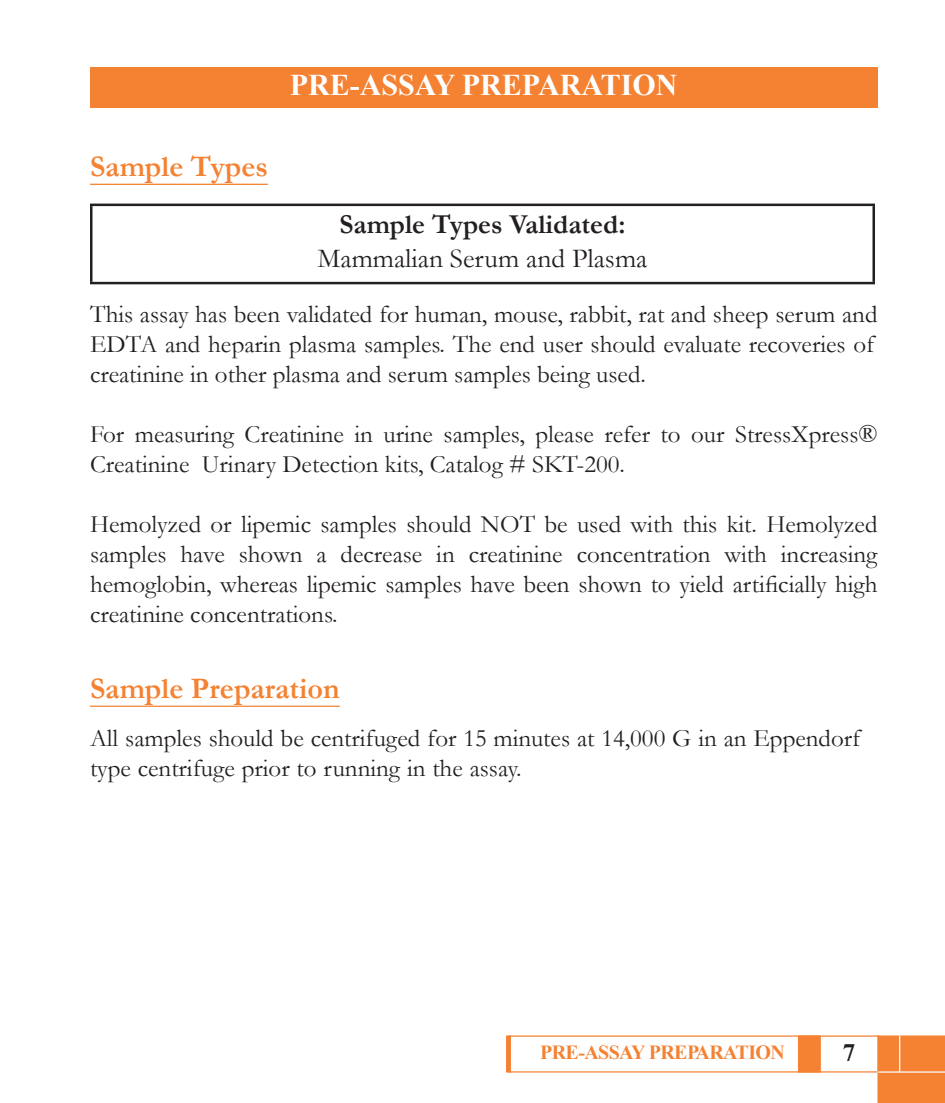
<style>
.page{position:relative;width:945px;height:1103px;background:#fff}
.page>*{position:absolute;margin:0;border:0;box-sizing:border-box;transform-origin:0 0}
.Heading_-_Pre-Assay_Prep{font:700 30px "Garamond";color:#f48232}
.Section_Heading_-_White{font:700 30px "Times New Roman";color:#fff}
.Catalog_Number{font:27.5px "Garamond";color:#231f20}
.Catalog_Number-2{font:700 27.5px "Garamond";color:#231f20}
.Body_Text_-_Indented_List{font:25px/30px "Garamond";color:#231f20}
.Sub-heading{font:25px/30px "Garamond";color:#231f20}
.t1{font:700 25px "Times New Roman";color:#231f20}
.t2{font:700 20px "Times New Roman";letter-spacing:-.03em;color:#f48232}
</style>
<div class="page">
<div style="left:877px;top:1035px;width:68px;height:67px;background:#f48232"></div>
<div style="left:509px;top:1035px;width:370px;height:37px;border:1px solid #f48232"></div>
<div style="left:798px;top:1035px;width:23px;height:37px;background:#f48232;border:1px solid #f48232"></div>
<div style="left:506px;top:1035px;width:5px;height:37px;background:#f48232"></div>
<hr style="left:899px;top:1035px;width:1px;height:37px;background:#fff">
<hr style="left:878px;top:1071px;width:67px;height:1px;background:#fff">
<hr style="left:90px;top:184px;width:178px;height:1px;background:#f48232">
<hr style="left:90px;top:705px;width:250px;height:2px;background:#f48232">
<div style="left:90px;top:68px;width:788px;height:40px;background:#f48232"></div>
<hr style="left:90px;top:203px;width:785px;height:3px;background:#231f20">
<hr style="left:90px;top:206px;width:2px;height:76px;background:#231f20">
<hr style="left:872px;top:206px;width:3px;height:76px;background:#231f20">
<hr style="left:90px;top:282px;width:785px;height:2px;background:#231f20">
<p class="Heading_-_Pre-Assay_Prep" style="left:90px;top:146px;width:179px">Sample Types</p>
<p class="Section_Heading_-_White" style="left:290px;top:64px;width:389px">PRE-ASSAY PREPARATION</p>
<p class="Catalog_Number-2" style="left:339px;top:205px;width:287px">Sample Types Validated:</p>
<p class="Catalog_Number" style="left:318px;top:240px;width:331px">Mammalian Serum and Plasma</p>
<p class="Body_Text_-_Indented_List" style="left:90px;top:299px;width:789px">This assay has been validated for human, mouse, rabbit, rat and sheep serum and<br>EDTA and heparin plasma samples. The end user should evaluate recoveries of creatinine in other plasma and serum samples being used.</p>
<p class="Body_Text_-_Indented_List" style="left:90px;top:419px;width:789px">For measuring Creatinine in urine samples, please refer to our StressXpress®<br>Creatinine Urinary Detection kits, Catalog # SKT-200.</p>
<p class="Body_Text_-_Indented_List" style="left:90px;top:509px;width:789px;text-align:justify">Hemolyzed or lipemic samples should NOT be used with this kit. Hemolyzed samples have shown a decrease in creatinine concentration with increasing hemoglobin, whereas lipemic samples have been shown to yield artificially high creatinine concentrations.</p>
<p class="Heading_-_Pre-Assay_Prep" style="left:90px;top:667px;width:251px">Sample Preparation</p>
<p class="Sub-heading" style="left:90px;top:722px;width:772px">All samples should be centrifuged for 15 minutes at 14,000 G in an Eppendorf type centrifuge prior to running in the assay.</p>
<p class="t2" style="left:540px;top:1037px;width:246px">PRE-ASSAY PREPARATION</p>
<p class="t1" style="left:843px;top:1034px;width:14px">7</p>
</div>
